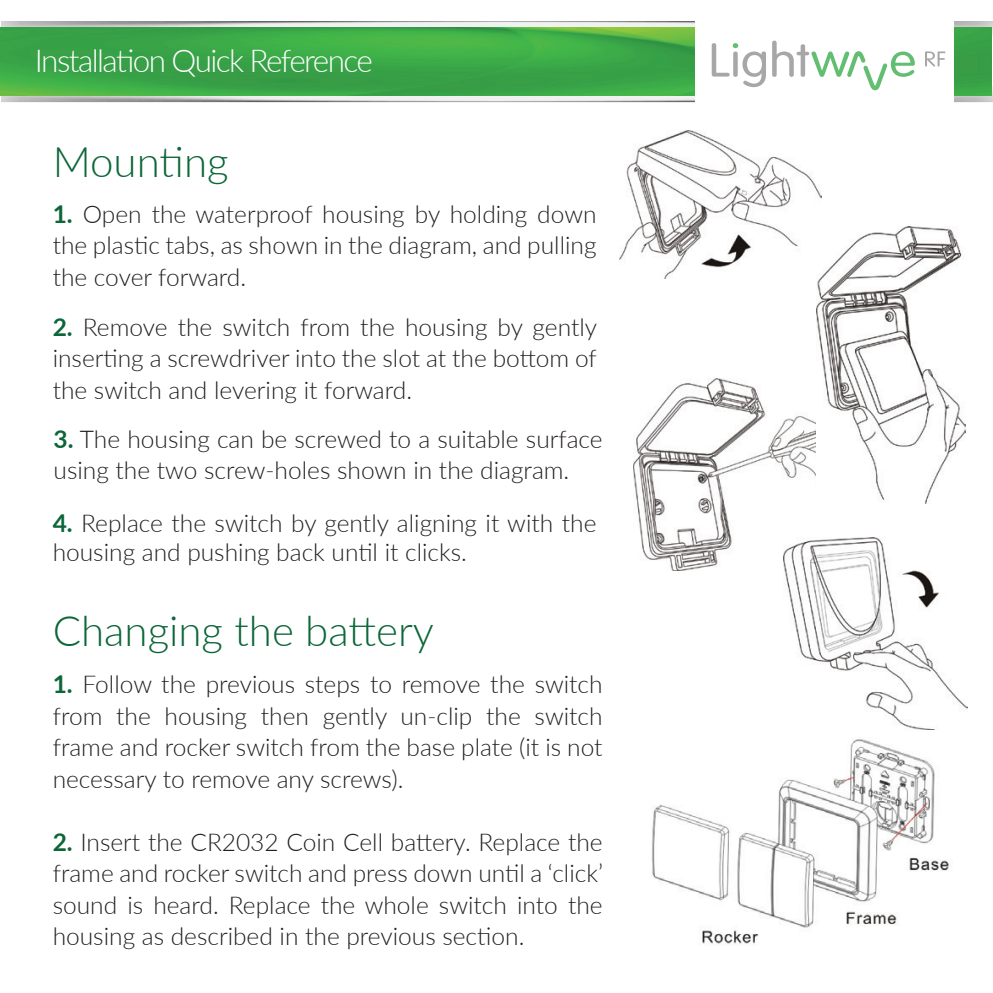
<style>
.page{position:relative;width:993px;height:993px;background:#fff}
.page>*{position:absolute;margin:0;border:0;box-sizing:border-box;transform-origin:0 0}
.t1{font:300 42px "Lato";color:#0c6638}
.t2{font:300 31.5px "Lato";letter-spacing:-.05em;color:#fff}
.t3{font:300 24.5px/31.5px "Lato";color:#231f20;text-align:justify}
.s1{font-weight:700;color:#0c6638}
</style>
<div class="page">
<img style="left:1px;top:86px;width:991px;height:17px">
<img style="left:1px;top:21px;width:991px;height:15px">
<img style="left:0;top:28px;width:991px;height:67px">
<div style="left:695px;top:11px;width:258px;height:103px;background:#fff"></div>
<svg style="left:711px;top:43px;width:54px;height:44px"></svg>
<svg style="left:772px;top:41px;width:142px;height:49px"></svg>
<svg style="left:925px;top:51px;width:20px;height:15px"></svg>
<img style="left:619px;top:130px;width:202px;height:148px">
<img style="left:633px;top:378px;width:183px;height:192px">
<img style="left:816px;top:226px;width:148px;height:277px">
<img style="left:783px;top:537px;width:183px;height:192px">
<img style="left:651px;top:739px;width:299px;height:206px">
<p class="t2" style="left:35px;top:39px;width:339px">Installation Quick Reference</p>
<h1 class="t1" style="left:53px;top:133px;width:177px">Mounting</h1>
<p class="t3" style="left:53px;top:197px;width:545px"><span class="s1">1.</span> Open the waterproof housing by holding down the plastic tabs, as shown in the diagram, and pulling the cover forward.</p>
<p class="t3" style="left:53px;top:310px;width:545px"><span class="s1">2.</span> Remove the switch from the housing by gently inserting a screwdriver into the slot at the bottom of the switch and levering it forward.</p>
<p class="t3" style="left:54px;top:422px;width:550px"><span class="s1">3.</span> The housing can be screwed to a suitable surface using the two screw-holes shown in the diagram.</p>
<p class="t3" style="left:53px;top:507px;width:545px;line-height:29.4px"><span class="s1">4.</span> Replace the switch by gently aligning it with the housing and pushing back until it clicks.</p>
<h1 class="t1" style="left:53px;top:601px;width:382px">Changing the battery</h1>
<p class="t3" style="left:53px;top:667px;width:551px"><span class="s1">1.</span> Follow the previous steps to remove the switch from the housing then gently un-clip the switch frame and rocker switch from the base plate (it is not necessary to remove any screws).</p>
<p class="t3" style="left:53px;top:825px;width:551px"><span class="s1">2.</span> Insert the CR2032 Coin Cell battery. Replace the frame and rocker switch and press down until a ‘click’ sound is heard. Replace the whole switch into the housing as described in the previous section.</p>
</div>
